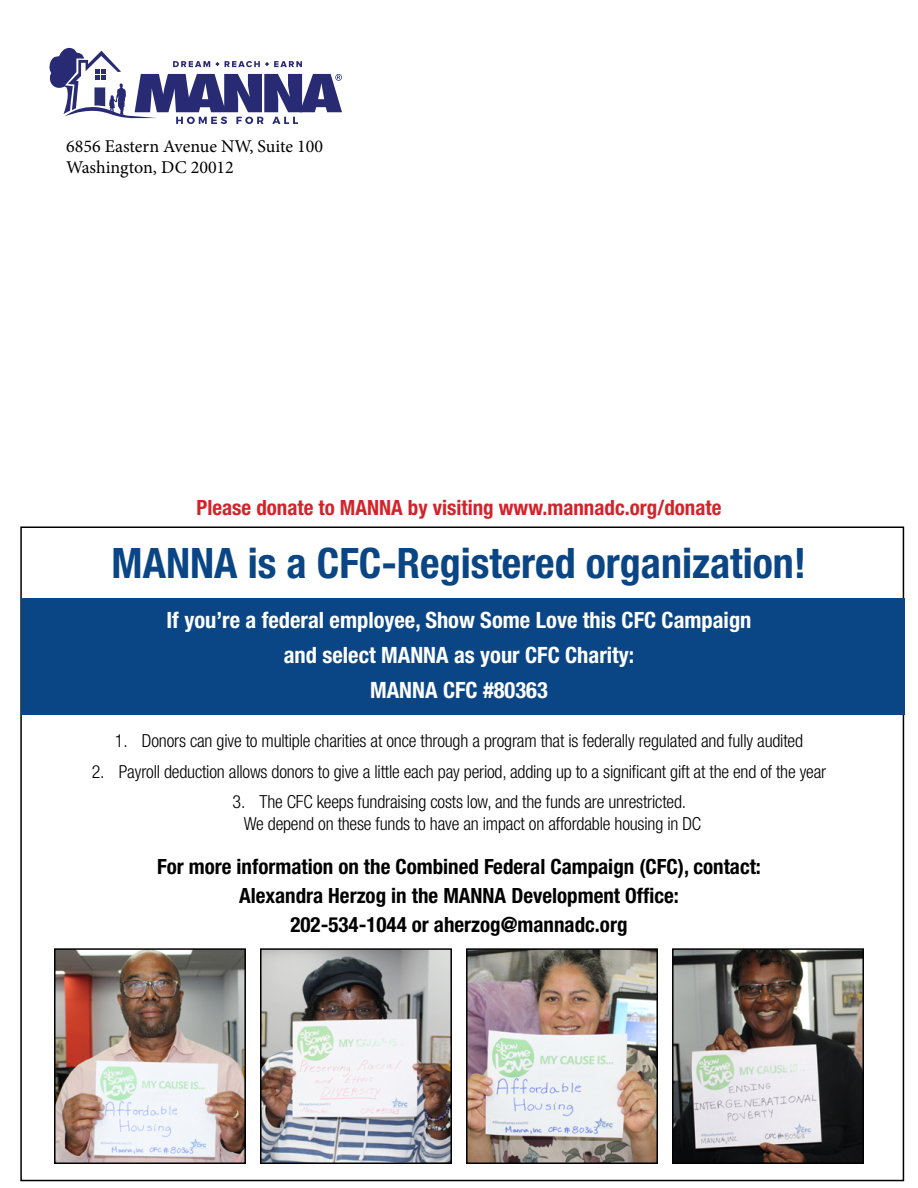
<style>
.page{position:relative;width:918px;height:1188px;background:#fff}
.page>*{position:absolute;margin:0;border:0;box-sizing:border-box;transform-origin:0 0}
.t1{font:700 condensed 42px "Helvetica Neue LT Pro";color:#0a4685}
.t2{font:700 condensed 22.5px/35.2px "Helvetica Neue LT Pro";color:#fff;text-align:center}
.t3{font:700 condensed 21px/29.2px "Helvetica Neue LT Pro";color:#000;text-align:center}
.t4{font:700 condensed 21px "Helvetica Neue LT Pro";color:#d2232a}
.t5{font:300 condensed 18px/21.6px "Helvetica Neue LT Pro";letter-spacing:-.01em;color:#000}
.t6{font:18px/21.6px "Minion Pro";color:#000}
</style>
<div class="page">
<svg style="left:49px;top:48px;width:293px;height:76px"></svg>
<div style="left:21px;top:598px;width:883px;height:117px;background:#0a4685"></div>
<img style="left:57px;top:951px;width:186px;height:210px">
<div style="left:54px;top:948px;width:192px;height:216px;border:2px solid #000"></div>
<img style="left:263px;top:951px;width:186px;height:210px">
<div style="left:260px;top:948px;width:192px;height:216px;border:2px solid #000"></div>
<img style="left:469px;top:951px;width:186px;height:210px">
<div style="left:466px;top:948px;width:192px;height:216px;border:2px solid #000"></div>
<img style="left:675px;top:951px;width:186px;height:210px">
<div style="left:672px;top:948px;width:192px;height:216px;border:2px solid #000"></div>
<p class="t6" style="left:66px;top:135px;width:259px">6856 Eastern Avenue NW, Suite 100<br>Washington, DC 20012</p>
<p class="t4" style="left:197px;top:495px;width:526px">Please donate to MANNA by visiting www.mannadc.org/donate</p>
<h1 class="t1" style="left:112px;top:537px;width:696px">MANNA is a CFC-Registered organization!</h1>
<p class="t2" style="left:167px;top:602px;width:587px">If you’re a federal employee, Show Some Love this CFC Campaign and select MANNA as your CFC Charity:<br>MANNA CFC #80363</p>
<p class="t5" style="left:115px;top:730px;width:690px">1. Donors can give to multiple charities at once through a program that is federally regulated and fully audited</p>
<p class="t5" style="left:92px;top:760px;width:736px">2. Payroll deduction allows donors to give a little each pay period, adding up to a significant gift at the end of the year</p>
<p class="t5" style="left:244px;top:791px;width:459px;text-indent:-11px">3. The CFC keeps fundraising costs low, and the funds are unrestricted.<br>We depend on these funds to have an impact on affordable housing in DC</p>
<p class="t3" style="left:157px;top:852px;width:605px">For more information on the Combined Federal Campaign (CFC), contact:<br>Alexandra Herzog in the MANNA Development Office:<br>202-534-1044 or aherzog@mannadc.org</p>
</div>
